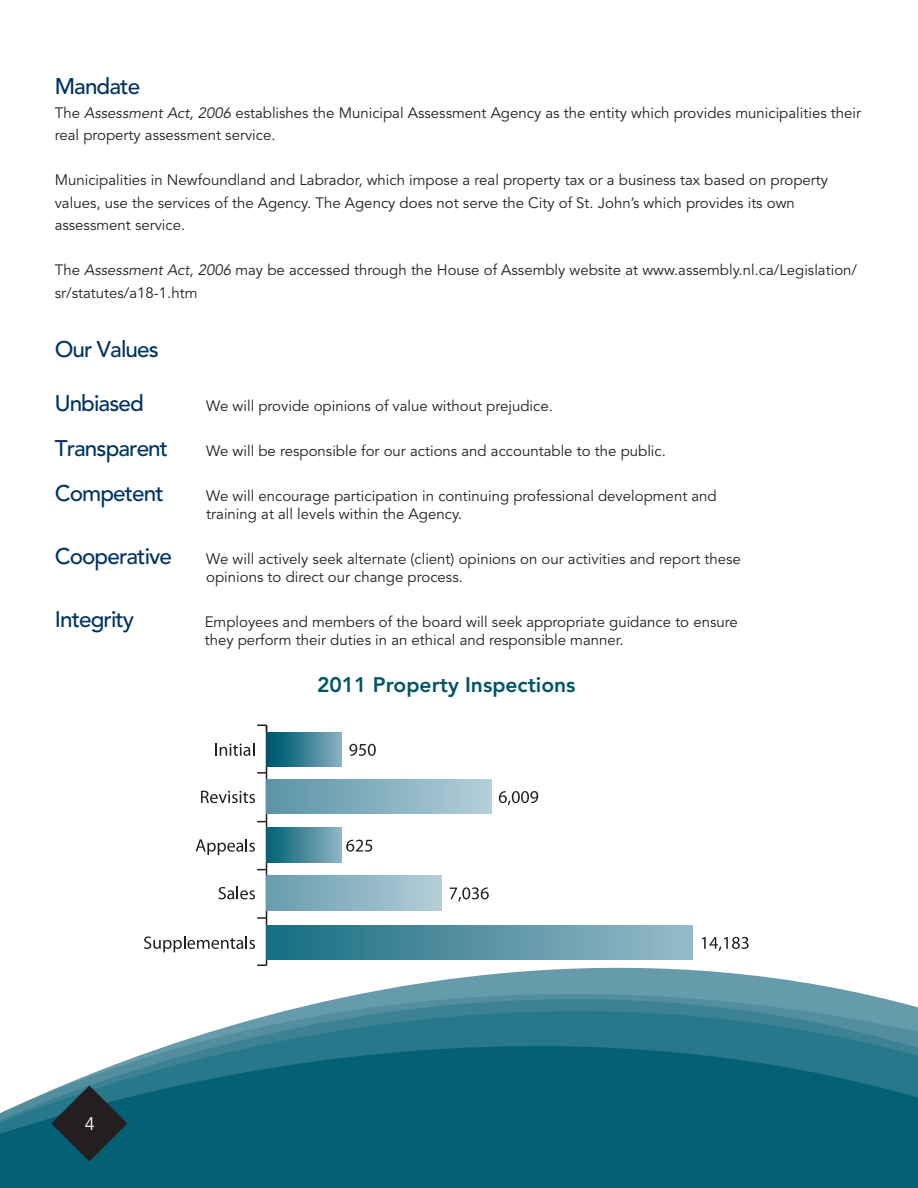
<style>
.page{position:relative;width:918px;height:1188px;background:#fff}
.page>*{position:absolute;margin:0;border:0;box-sizing:border-box;transform-origin:0 0}
.t1{font:500 22.5px "Avenir LT Std";letter-spacing:-.04em;color:#003363}
.t2{font:800 21px "Avenir LT Std";color:#005467}
.t3{font:18px "Avenir LT Std";color:#fff}
.t4{font:15px/22.5px "Avenir LT Std";color:#231f20}
.s1{font-style:italic}
</style>
<div class="page">
<svg style="left:0;top:927px;width:917px;height:261px"></svg>
<svg style="left:51px;top:1085px;width:76px;height:77px;background:#1e4751"></svg>
<hr style="left:266px;top:725px;width:1px;height:240px;background:#231f20">
<svg style="left:257px;top:725px;width:9px;height:6px"></svg>
<svg style="left:257px;top:772px;width:9px;height:2px"></svg>
<svg style="left:257px;top:917px;width:9px;height:2px"></svg>
<div style="left:267px;top:732px;width:74px;height:35px;background:linear-gradient(to right,#005368,#84aebd)"></div>
<div style="left:267px;top:779px;width:224px;height:35px;background:linear-gradient(to right,#5a93a5,#b4ced8)"></div>
<div style="left:267px;top:828px;width:74px;height:35px;background:linear-gradient(to right,#006075,#8db3c1)"></div>
<div style="left:267px;top:876px;width:174px;height:34px;background:linear-gradient(to right,#679cad,#b3ced8)"></div>
<div style="left:267px;top:925px;width:425px;height:35px;background:linear-gradient(to right,#166c81,#98bac8)"></div>
<svg style="left:215px;top:743px;width:39px;height:13px"></svg>
<svg style="left:201px;top:791px;width:54px;height:12px"></svg>
<svg style="left:196px;top:839px;width:59px;height:16px"></svg>
<svg style="left:219px;top:886px;width:36px;height:13px"></svg>
<svg style="left:144px;top:936px;width:111px;height:16px"></svg>
<svg style="left:349px;top:744px;width:27px;height:12px"></svg>
<svg style="left:499px;top:791px;width:39px;height:14px"></svg>
<svg style="left:346px;top:840px;width:26px;height:12px"></svg>
<svg style="left:450px;top:887px;width:39px;height:14px"></svg>
<svg style="left:702px;top:937px;width:47px;height:14px"></svg>
<svg style="left:917px;top:1007px;width:1px;height:181px"></svg>
<h1 class="t1" style="left:55px;top:73px;width:87px">Mandate</h1>
<p class="t4" style="left:55px;top:102px;width:808px">The <span class="s1">Assessment Act, 2006</span> establishes the Municipal Assessment Agency as the entity which provides municipalities their real property assessment service.</p>
<p class="t4" style="left:55px;top:169px;width:775px">Municipalities in Newfoundland and Labrador, which impose a real property tax or a business tax based on property values, use the services of the Agency. The Agency does not serve the City of St. John’s which provides its own assessment service.</p>
<p class="t4" style="left:55px;top:259px;width:804px">The <span class="s1">Assessment Act, 2006</span> may be accessed through the House of Assembly website at www.assembly.nl.ca/Legislation/ sr/statutes/a18-1.htm</p>
<h1 class="t1" style="left:55px;top:337px;width:105px">Our Values</h1>
<h1 class="t1" style="left:55px;top:391px;width:91px">Unbiased</h1>
<p class="t4" style="left:206px;top:395px;width:348px">We will provide opinions of value without prejudice.</p>
<h1 class="t1" style="left:55px;top:436px;width:115px">Transparent</h1>
<p class="t4" style="left:206px;top:440px;width:461px">We will be responsible for our actions and accountable to the public.</p>
<h1 class="t1" style="left:55px;top:481px;width:111px">Competent</h1>
<p class="t4" style="left:206px;top:488px;width:512px;line-height:18px">We will encourage participation in continuing professional development and training at all levels within the Agency.</p>
<h1 class="t1" style="left:55px;top:544px;width:119px">Cooperative</h1>
<p class="t4" style="left:206px;top:551px;width:536px;line-height:18px">We will actively seek alternate (client) opinions on our activities and report these opinions to direct our change process.</p>
<h1 class="t1" style="left:55px;top:607px;width:81px">Integrity</h1>
<p class="t4" style="left:205px;top:614px;width:535px;line-height:18px">Employees and members of the board will seek appropriate guidance to ensure they perform their duties in an ethical and responsible manner.</p>
<h2 class="t2" style="left:317px;top:673px;width:260px">2011 Property Inspections</h2>
<p class="t3" style="left:85px;top:1113px;width:12px">4</p>
</div>
